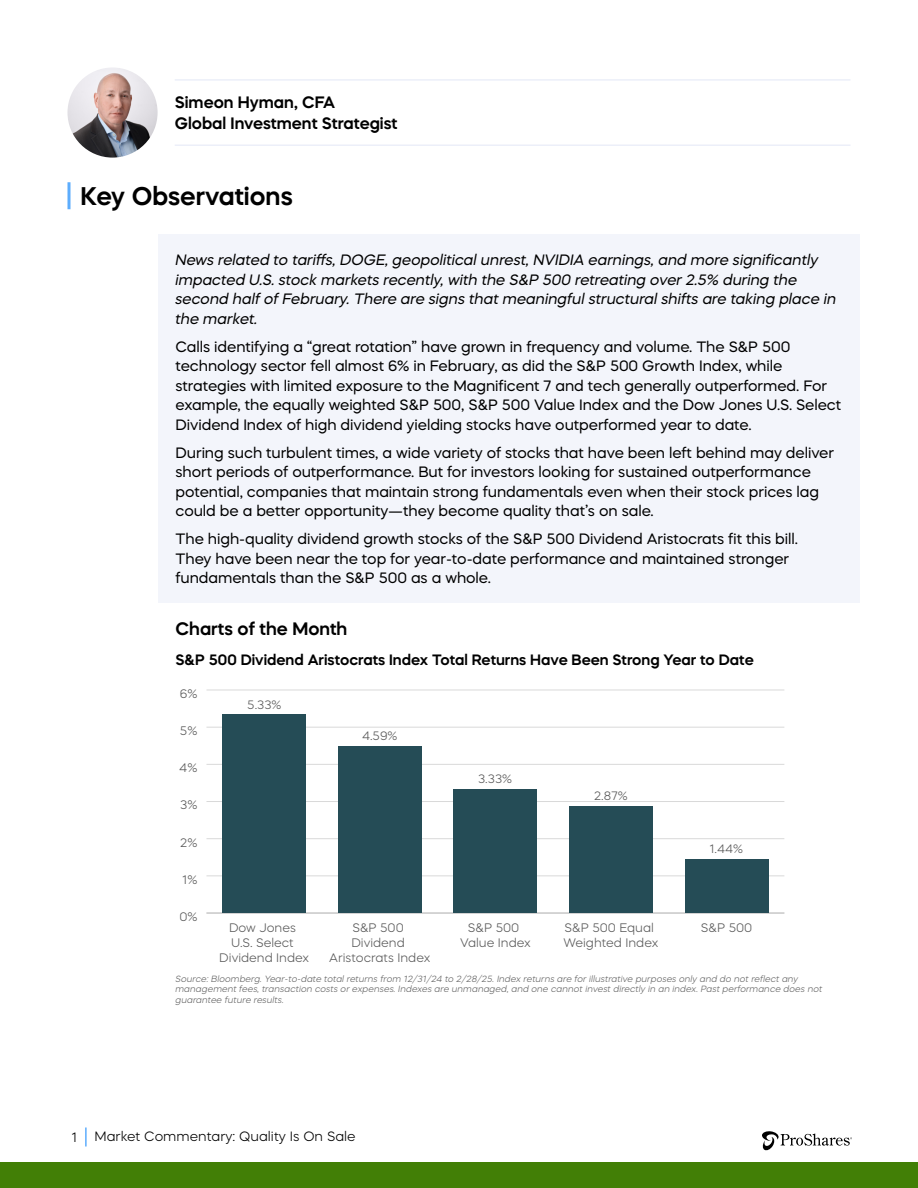
<style>
.page{position:relative;width:918px;height:1188px;background:#fff}
.page>*{position:absolute;margin:0;border:0;box-sizing:border-box;transform-origin:0 0}
.t1{font:600 25.5px "Mazzard H";color:#000}
.t2{font:600 18px "Mazzard H";color:#000}
.t3{font:600 16.5px/21px "Mazzard H";color:#000}
.t4{font:15px/19.5px "Mazzard H";letter-spacing:-.005em;color:#000}
.t5{font:italic 15px/19.5px "Mazzard H";letter-spacing:-.005em;color:#000}
.t6{font:600 15px "Mazzard H";color:#000}
.t7{font:300 13.5px "Mazzard H";color:#000}
.t8{font:300 12.3px/14.9px "Mazzard H";color:#595959;text-align:center}
.t9{font:300 12.15px "Mazzard H";color:#595959}
.t10{font:italic 300 9px/10.8px "Mazzard H";color:#646464}
</style>
<div class="page">
<div style="left:0;top:1162px;width:918px;height:26px;background:#427f06"></div>
<svg style="left:762px;top:1131px;width:90px;height:20px"></svg>
<hr style="left:85px;top:1127px;width:2px;height:20px;background:#5dadfd">
<div style="left:158px;top:234px;width:702px;height:369px;background:#f3f5fb"></div>
<hr style="left:68px;top:182px;width:2px;height:27px;background:#5dadfd">
<hr style="left:206px;top:913px;width:578px;height:1px;background:#bfbebe">
<hr style="left:206px;top:876px;width:578px;height:1px;background:#d9d9d9">
<hr style="left:206px;top:838px;width:578px;height:1px;background:#d9d9d9">
<hr style="left:206px;top:801px;width:578px;height:1px;background:#d9d9d9">
<hr style="left:206px;top:764px;width:578px;height:1px;background:#d9d9d9">
<hr style="left:206px;top:727px;width:578px;height:1px;background:#d9d9d9">
<hr style="left:206px;top:690px;width:578px;height:1px;background:#d9d9d9">
<div style="left:223px;top:715px;width:83px;height:198px;background:#254c56"></div>
<div style="left:338px;top:746px;width:83px;height:167px;background:#254c56"></div>
<div style="left:454px;top:789px;width:83px;height:124px;background:#254c56"></div>
<div style="left:569px;top:806px;width:84px;height:107px;background:#254c56"></div>
<div style="left:685px;top:860px;width:83px;height:53px;background:#254c56"></div>
<img style="left:68px;top:68px;width:90px;height:90px;border-radius:45px">
<hr style="left:175px;top:79px;width:675px;height:1px;background:#e6eaf7">
<hr style="left:175px;top:145px;width:675px;height:1px;background:#e6eaf7">
<p class="t3" style="left:175px;top:92px;width:224px">Simeon Hyman, CFA<br>Global Investment Strategist</p>
<h1 class="t1" style="left:81px;top:179px;width:214px">Key Observations</h1>
<p class="t5" style="left:176px;top:250px;width:663px">News related to tariffs, DOGE, geopolitical unrest, NVIDIA earnings, and more significantly impacted U.S. stock markets recently, with the S&amp;P 500 retreating over 2.5% during the second half of February. There are signs that meaningful structural shifts are taking place in the market.</p>
<p class="t4" style="left:176px;top:336px;width:667px">Calls identifying a “great rotation” have grown in frequency and volume. The S&amp;P 500 technology sector fell almost 6% in February, as did the S&amp;P 500 Growth Index, while strategies with limited exposure to the Magnificent 7 and tech generally outperformed. For example, the equally weighted S&amp;P 500, S&amp;P 500 Value Index and the Dow Jones U.S. Select Dividend Index of high dividend yielding stocks have outperformed year to date.</p>
<p class="t4" style="left:176px;top:442px;width:660px">During such turbulent times, a wide variety of stocks that have been left behind may deliver short periods of outperformance. But for investors looking for sustained outperformance potential, companies that maintain strong fundamentals even when their stock prices lag could be a better opportunity—they become quality that’s on sale.</p>
<p class="t4" style="left:176px;top:529px;width:624px">The high-quality dividend growth stocks of the S&amp;P 500 Dividend Aristocrats fit this bill.<br>They have been near the top for year-to-date performance and maintained stronger fundamentals than the S&amp;P 500 as a whole.</p>
<p class="t2" style="left:176px;top:617px;width:173px">Charts of the Month</p>
<p class="t6" style="left:176px;top:650px;width:580px">S&amp;P 500 Dividend Aristocrats Index Total Returns Have Been Strong Year to Date</p>
<p class="t8" style="left:180px;top:686px;width:19px">6%</p>
<p class="t8" style="left:180px;top:723px;width:19px">5%</p>
<p class="t8" style="left:179px;top:760px;width:20px">4%</p>
<p class="t8" style="left:180px;top:797px;width:19px">3%</p>
<p class="t8" style="left:180px;top:835px;width:19px">2%</p>
<p class="t8" style="left:182px;top:872px;width:17px">1%</p>
<p class="t8" style="left:179px;top:909px;width:20px">0%</p>
<p class="t9" style="left:247px;top:697px;width:36px">5.33%</p>
<p class="t9" style="left:362px;top:728px;width:37px">4.59%</p>
<p class="t8" style="left:219px;top:920px;width:91px">Dow Jones<br>U.S. Select<br>Dividend Index</p>
<p class="t8" style="left:329px;top:920px;width:103px">S&amp;P 500<br>Dividend<br>Aristocrats Index</p>
<p class="t9" style="left:478px;top:771px;width:36px">3.33%</p>
<p class="t8" style="left:460px;top:920px;width:72px">S&amp;P 500<br>Value Index</p>
<p class="t9" style="left:594px;top:788px;width:35px">2.87%</p>
<p class="t9" style="left:709px;top:841px;width:35px">1.44%</p>
<p class="t8" style="left:565px;top:920px;width:91px">S&amp;P 500 Equal</p>
<p class="t8" style="left:701px;top:920px;width:53px">S&amp;P 500</p>
<p class="t8" style="left:564px;top:935px;width:96px">Weighted Index</p>
<p class="t10" style="left:176px;top:973px;width:648px">Source: Bloomberg. Year-to-date total returns from 12/31/24 to 2/28/25. Index returns are for illustrative purposes only and do not reflect any management fees, transaction costs or expenses. Indexes are unmanaged, and one cannot invest directly in an index. Past performance does not guarantee future results.</p>
<p class="t7" style="left:72px;top:1129px;width:7px">1</p>
<p class="t7" style="left:94px;top:1128px;width:263px">Market Commentary: Quality Is On Sale</p>
</div>
